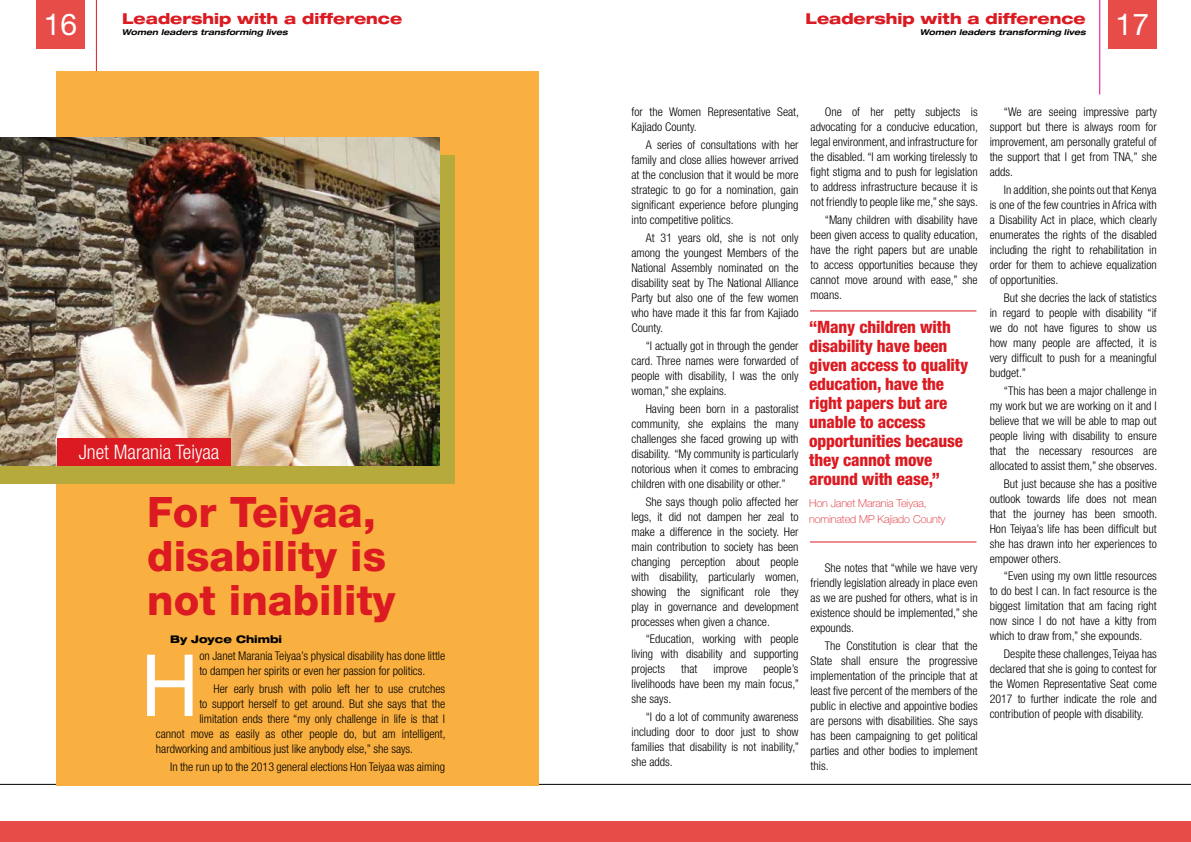
<style>
.page{position:relative;width:1191px;height:842px;background:#fff}
.page>*{position:absolute;margin:0;border:0;box-sizing:border-box;transform-origin:0 0}
.t1{font:90.9px "Myriad Pro";color:#fff}
.t2{font:800 42px/44px "Helvetica Neue LT Std";color:#db1a21}
.t3{font:30px "Helvetica Neue";color:#fff}
.t4{font:300 condensed 20px "Helvetica Neue LT Std";color:#fff}
.t5{font:800 condensed 17px/19px "Helvetica Neue LT Std";letter-spacing:-.01em;color:#db1a21}
.t6{font:800 expanded 15px "Helvetica Neue LT Std";color:#db1a21}
.t7{font:300 condensed 12px/15px "Helvetica Neue LT Std";color:#000;text-align:justify}
.t8{font:100 11px/16px "Helvetica Neue LT Std";letter-spacing:-.01em;color:#db1a21}
.t9{font:800 expanded 10.5px "Helvetica Neue LT Std";color:#000}
.t10{font:italic 700 expanded 8px "Helvetica Neue LT Std";color:#000}
</style>
<div class="page">
<div style="left:37px;top:1px;width:48px;height:48px;background:#e74c48"></div>
<div style="left:1108px;top:1px;width:48px;height:48px;background:#e74c48"></div>
<hr style="left:96px;top:0;width:1px;height:94px;background:#db1a21">
<hr style="left:1099px;top:0;width:1px;height:94px;background:#ec008c">
<hr style="left:0;top:784px;width:1191px;height:1px;background:#000">
<div style="left:0;top:821px;width:1191px;height:21px;background:#e74c48"></div>
<hr style="left:810px;top:310px;width:166px;height:1px;background:#db1a21">
<hr style="left:810px;top:541px;width:166px;height:1px;background:#db1a21">
<div style="left:57px;top:71px;width:482px;height:714px;background:#fab040"></div>
<div style="left:0;top:155px;width:454px;height:328px;background:#b6aa3d"></div>
<img style="left:0;top:137px;width:439px;height:329px">
<div style="left:57px;top:439px;width:173px;height:27px;background:#db1a21"></div>
<p class="t6" style="left:122px;top:9px;width:282px">Leadership with a difference</p>
<p class="t6" style="left:805px;top:9px;width:282px">Leadership with a difference</p>
<p class="t10" style="left:122px;top:27px;width:167px">Women leaders transforming lives</p>
<p class="t10" style="left:920px;top:27px;width:167px">Women leaders transforming lives</p>
<h3 class="t3" style="left:44px;top:6px;width:35px">16</h3>
<h3 class="t3" style="left:1115px;top:6px;width:35px">17</h3>
<h3 class="t4" style="left:79px;top:440px;width:142px">Jnet Marania Teiyaa</h3>
<h2 class="t2" style="left:147px;top:490px;width:250px">For Teiyaa, disability is not inability</h2>
<p class="t9" style="left:170px;top:632px;width:113px">By Joyce Chimbi</p>
<p class="t7" style="left:199px;top:648px;width:247px">on Janet Marania Teiyaa’s physical disability has done little to dampen her spirits or even her passion for politics.</p>
<p class="t7" style="left:214px;top:681px;width:233px">Her early brush with polio left her to use crutches</p>
<p class="t7" style="left:199px;top:696px;width:247px">to support herself to get around. But she says that the</p>
<p class="t7" style="left:199px;top:711px;width:247px">limitation ends there “my only challenge in life is that I</p>
<p class="t7" style="left:156px;top:726px;width:291px">cannot move as easily as other people do, but am intelligent,</p>
<p class="t7" style="left:156px;top:741px;width:259px">hardworking and ambitious just like anybody else,” she says.</p>
<p class="t7" style="left:170px;top:759px;width:276px">In the run up to the 2013 general elections Hon Teiyaa was aiming</p>
<h1 class="t1" style="left:140px;top:629px;width:61px">H</h1>
<p class="t7" style="left:631px;top:104px;width:169px">for the Women Representative Seat,<br>Kajiado County.</p>
<p class="t7" style="left:631px;top:137px;width:169px;text-indent:14px">A series of consultations with her family and close allies however arrived at the conclusion that it would be more strategic to go for a nomination, gain significant experience before plunging into competitive politics.</p>
<p class="t7" style="left:631px;top:230px;width:169px;text-indent:14px">At 31 years old, she is not only among the youngest Members of the National Assembly nominated on the disability seat by The National Alliance Party but also one of the few women who have made it this far from Kajiado County.</p>
<p class="t7" style="left:631px;top:338px;width:169px;text-indent:14px">“I actually got in through the gender card. Three names were forwarded of people with disability, I was the only woman,” she explains.</p>
<p class="t7" style="left:631px;top:401px;width:169px;text-indent:14px">Having been born in a pastoralist community, she explains the many challenges she faced growing up with disability. “My community is particularly notorious when it comes to embracing children with one disability or other.”</p>
<p class="t7" style="left:631px;top:494px;width:169px;text-indent:14px">She says though polio affected her legs, it did not dampen her zeal to make a difference in the society. Her main contribution to society has been changing perception about people with disability, particularly women, showing the significant role they play in governance and development processes when given a chance.</p>
<p class="t7" style="left:631px;top:631px;width:169px;text-indent:14px">“Education, working with people living with disability and supporting projects</p>
<p class="t7" style="left:631px;top:661px;width:169px;text-indent:132px">people’s livelihoods have been my main focus,” she says.</p>
<p class="t7" style="left:631px;top:709px;width:169px;text-indent:14px">“I do a lot of community awareness including door to door just to show families that disability is not inability,” she adds.</p>
<p class="t7" style="left:681px;top:661px;width:18px">that</p>
<p class="t7" style="left:713px;top:661px;width:35px">improve</p>
<p class="t7" style="left:810px;top:104px;width:169px;text-indent:14px">One of her petty subjects is advocating for a conducive education, legal environment, and infrastructure for the disabled. “I am working tirelessly to fight stigma and to push for legislation to address infrastructure because it is not friendly to people like me,” she says.</p>
<p class="t7" style="left:810px;top:212px;width:169px;text-indent:14px">“Many children with disability have been given access to quality education, have the right papers but are unable to access opportunities because they cannot move around with ease,” she moans.</p>
<h3 class="t5" style="left:809px;top:317px;width:160px">“Many children with disability have been given access to quality education, have the right papers but are unable to access opportunities because they cannot move around with ease,”</h3>
<p class="t8" style="left:809px;top:495px;width:138px">Hon Janet Marania Teiyaa, nominated MP Kajiado County</p>
<p class="t7" style="left:810px;top:560px;width:169px;text-indent:14px">She notes that “while we have very friendly legislation already in place even as we are pushed for others, what is in existence should be implemented,” she expounds.</p>
<p class="t7" style="left:810px;top:638px;width:169px;text-indent:14px">The Constitution is clear that the State shall ensure the progressive implementation of the principle that at least five percent of the members of the public in elective and appointive bodies are persons with disabilities. She says has been campaigning to get political parties and other bodies to implement this.</p>
<p class="t7" style="left:989px;top:104px;width:169px;text-indent:14px">“We are seeing impressive party support but there is always room for improvement, am personally grateful of the support that I get from TNA,” she adds.</p>
<p class="t7" style="left:989px;top:182px;width:169px;text-indent:14px">In addition, she points out that Kenya is one of the few countries in Africa with a Disability Act in place, which clearly enumerates the rights of the disabled including the right to rehabilitation in order for them to achieve equalization of opportunities.</p>
<p class="t7" style="left:989px;top:290px;width:169px;text-indent:14px">But she decries the lack of statistics in regard to people with disability “if we do not have figures to show us how many people are affected, it is very difficult to push for a meaningful budget.”</p>
<p class="t7" style="left:989px;top:383px;width:169px;text-indent:14px">“This has been a major challenge in my work but we are working on it and I believe that we will be able to map out people living with disability to ensure that the necessary resources are allocated to assist them,” she observes.</p>
<p class="t7" style="left:989px;top:476px;width:169px;text-indent:14px">But just because she has a positive outlook towards life does not mean that the journey has been smooth.<br>Hon Teiyaa’s life has been difficult but she has drawn into her experiences to empower others.</p>
<p class="t7" style="left:989px;top:569px;width:169px;text-indent:14px">“Even using my own little resources to do best I can. In fact resource is the biggest limitation that am facing right now since I do not have a kitty from which to draw from,” she expounds.</p>
<p class="t7" style="left:989px;top:646px;width:169px;text-indent:14px">Despite these challenges, Teiyaa has declared that she is going to contest for the Women Representative Seat come 2017 to further indicate the role and contribution of people with disability.</p>
</div>
